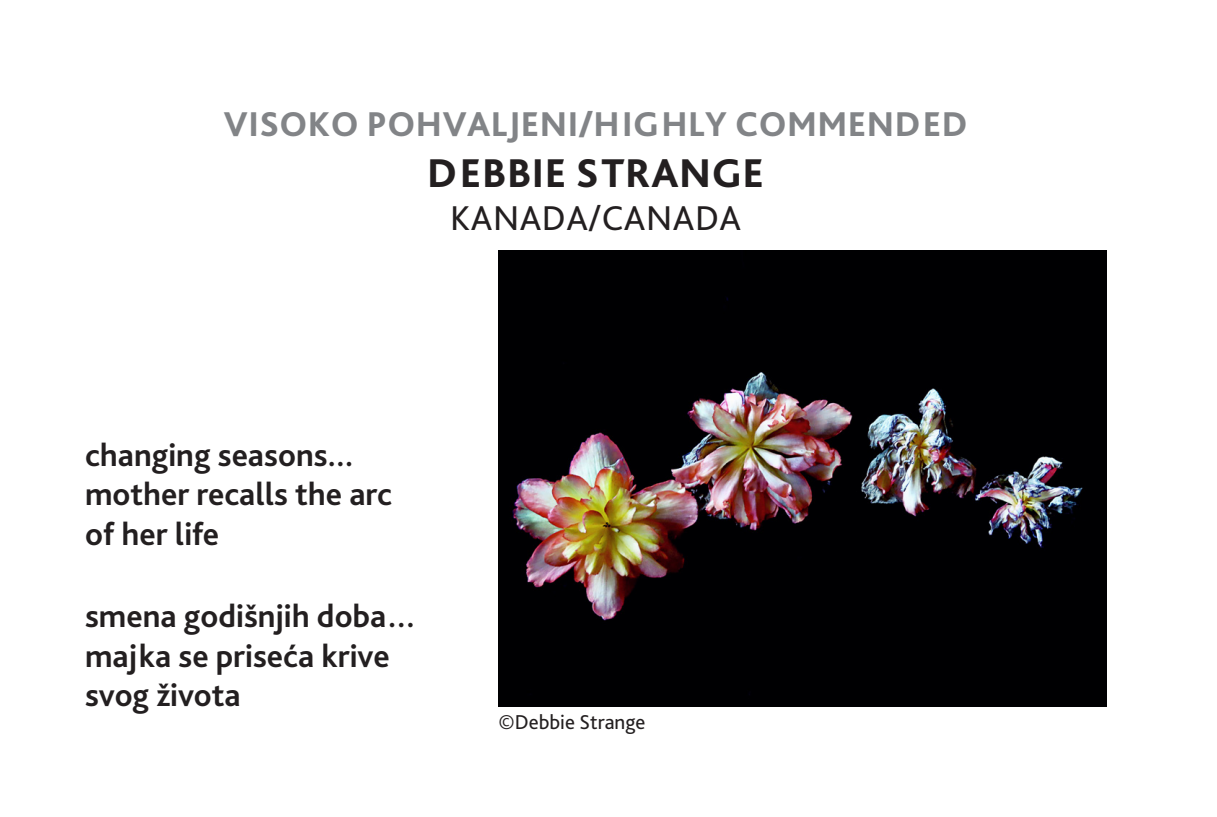
<style>
.page{position:relative;width:1217px;height:817px;background:#fff}
.page>*{position:absolute;margin:0;border:0;box-sizing:border-box;transform-origin:0 0}
.N1{font:800 42px "Bliss Pro";letter-spacing:.015em;color:#231f20}
.N2{font:800 36px "Bliss Pro";letter-spacing:.015em;color:#828487}
.N1-2{font:36px "Bliss Pro";letter-spacing:.015em;color:#231f20}
.haiga{font:700 33px/39.6px "Bliss Pro";color:#231f20}
.potpis{font:21px "Bliss Pro";color:#231f20}
</style>
<div class="page">
<img style="left:498px;top:250px;width:608px;height:456px">
<p class="N2" style="left:224px;top:102px;width:745px">VISOKO POHVALJENI/HIGHLY COMMENDED</p>
<p class="N1" style="left:427px;top:146px;width:338px">DEBBIE STRANGE</p>
<p class="N1-2" style="left:450px;top:195px;width:292px">KANADA/CANADA</p>
<p class="haiga" style="left:85px;top:434px;width:308px">changing seasons... mother recalls the arc of her life</p>
<p class="haiga" style="left:85px;top:595px;width:332px">smena godišnjih doba… majka se priseća krive svog života</p>
<p class="potpis" style="left:498px;top:708px;width:148px">©Debbie Strange</p>
</div>
